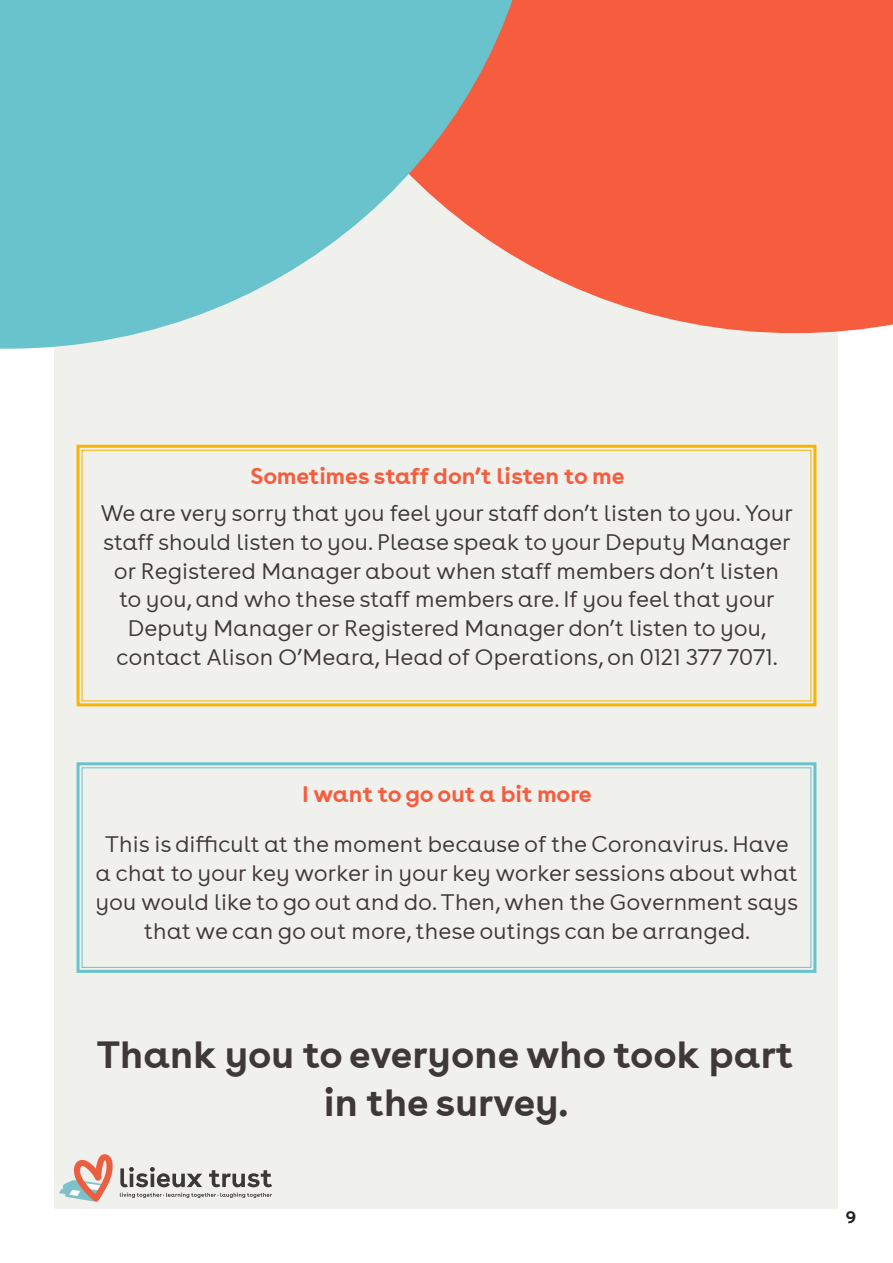
<style>
.page{position:relative;width:893px;height:1263px;background:#fff}
.page>*{position:absolute;margin:0;border:0;box-sizing:border-box;transform-origin:0 0}
.t1{font:700 40.5px/48.6px "Buenos Aires";color:#3e3837;text-align:center}
.t2{font:300 24px/28.8px "Buenos Aires";color:#3e3837;text-align:center}
.t3{font:700 24px "Buenos Aires";color:#f55d3e}
.t4{font:700 18px "Buenos Aires";color:#231f20}
</style>
<div class="page">
<div style="left:54px;top:140px;width:783px;height:1069px;background:#f0f0ed"></div>
<svg style="left:76px;top:444px;width:741px;height:263px"></svg>
<svg style="left:120px;top:1167px;width:152px;height:31px"></svg>
<svg style="left:59px;top:1154px;width:54px;height:48px"></svg>
<div style="left:539px;top:0;width:354px;height:333px;background:#f55d3e"></div>
<svg style="left:0;top:0;width:539px;height:349px;fill:#69c3cc"></svg>
<svg style="left:76px;top:762px;width:741px;height:211px"></svg>
<div style="left:82px;top:767px;width:729px;height:201px;border:1px solid #69c3cc"></div>
<p class="t3" style="left:250px;top:459px;width:376px">Sometimes staff don’t listen to me</p>
<p class="t2" style="left:101px;top:498px;width:694px">We are very sorry that you feel your staff don’t listen to you. Your staff should listen to you. Please speak to your Deputy Manager or Registered Manager about when staff members don’t listen to you, and who these staff members are. If you feel that your Deputy Manager or Registered Manager don’t listen to you, contact Alison O’Meara, Head of Operations, on 0121 377 7071.</p>
<p class="t3" style="left:302px;top:778px;width:291px">I want to go out a bit more</p>
<p class="t2" style="left:95px;top:829px;width:704px">This is difficult at the moment because of the Coronavirus. Have a chat to your key worker in your key worker sessions about what you would like to go out and do. Then, when the Government says that we can go out more, these outings can be arranged.</p>
<p class="t1" style="left:97px;top:1028px;width:698px">Thank you to everyone who took part in the survey.</p>
<p class="t4" style="left:846px;top:1205px;width:11px">9</p>
</div>
